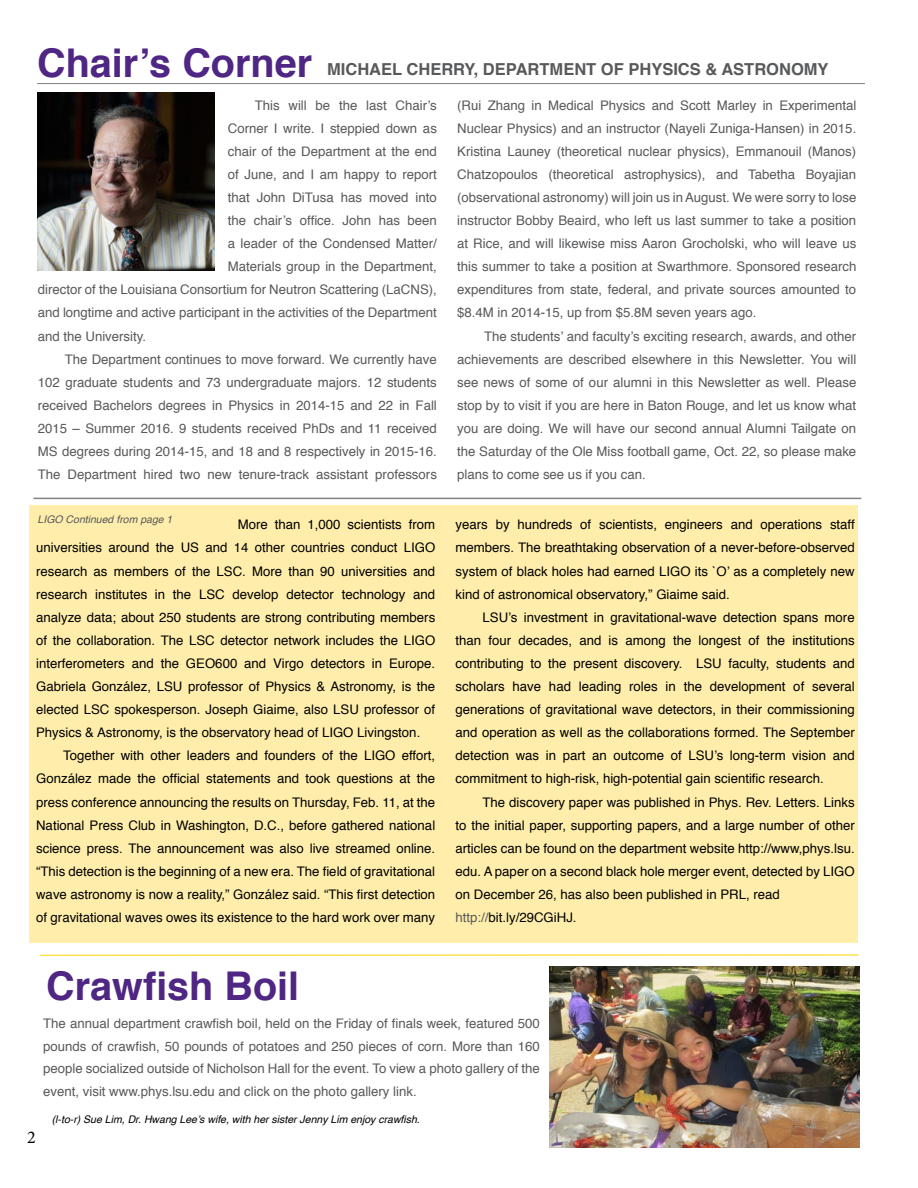
<style>
.page{position:relative;width:918px;height:1188px;background:#fff}
.page>*{position:absolute;margin:0;border:0;box-sizing:border-box;transform-origin:0 0}
.t1{font:700 39.6px "Helvetica";color:#4f2683}
.t2{font:18px "Minion Pro";color:#000}
.t3{font:700 16.5px "Helvetica";color:#58595b}
.t4{font:13.2px/23.1px "Helvetica";color:#000;text-align:justify}
.t5{font:13.2px/23.1px "Helvetica";color:#58595b;text-align:justify}
.t6{font:italic 10.5px "Helvetica";color:#000}
.t7{font:italic 10.5px "Helvetica";color:#58595b}
.s1{color:#58595b}
</style>
<div class="page">
<div style="left:29px;top:505px;width:828px;height:438px;background:#ffeeab"></div>
<hr style="left:37px;top:83px;width:828px;height:1px;background:#808285">
<img style="left:549px;top:966px;width:310px;height:181px">
<hr style="left:40px;top:954px;width:819px;height:2px;background:#ffe14f">
<img style="left:38px;top:92px;width:176px;height:179px">
<hr style="left:33px;top:498px;width:828px;height:1px;background:#808285">
<h1 class="t1" style="left:37px;top:31px;width:277px">CHAIR’S CORNER</h1>
<p class="t3" style="left:327px;top:56px;width:54px">MICHAEL</p>
<p class="t3" style="left:407px;top:56px;width:100px">CHERRY, DEPA</p>
<p class="t3" style="left:528px;top:56px;width:301px">RTMENT OF PHYSICS &amp; ASTRONOMY</p>
<p class="t5" style="left:255px;top:94px;width:184px">This will be the last Chair’s</p>
<p class="t5" style="left:228px;top:117px;width:211px">Corner I write. I steppied down as</p>
<p class="t5" style="left:228px;top:140px;width:211px">chair of the Department at the end</p>
<p class="t5" style="left:228px;top:163px;width:211px">of June, and I am happy to report</p>
<p class="t5" style="left:228px;top:186px;width:211px">that John DiTusa has moved into</p>
<p class="t5" style="left:228px;top:209px;width:211px">the chair’s office. John has been</p>
<p class="t5" style="left:228px;top:232px;width:211px">a leader of the Condensed Matter/</p>
<p class="t5" style="left:228px;top:255px;width:211px">Materials group in the Department,</p>
<p class="t5" style="left:38px;top:279px;width:401px">director of the Louisiana Consortium for Neutron Scattering (LaCNS),</p>
<p class="t5" style="left:38px;top:302px;width:401px">and longtime and active participant in the activities of the Department</p>
<p class="t5" style="left:38px;top:325px;width:110px">and the University.</p>
<p class="t5" style="left:65px;top:348px;width:374px">The Department continues to move forward. We currently have</p>
<p class="t5" style="left:38px;top:371px;width:401px">102 graduate students and 73 undergraduate majors. 12 students</p>
<p class="t5" style="left:38px;top:394px;width:401px">received Bachelors degrees in Physics in 2014-15 and 22 in Fall</p>
<p class="t5" style="left:38px;top:417px;width:401px">2015 – Summer 2016. 9 students received PhDs and 11 received</p>
<p class="t5" style="left:38px;top:440px;width:401px">MS degrees during 2014-15, and 18 and 8 respectively in 2015-16.</p>
<p class="t5" style="left:38px;top:463px;width:401px">The Department hired two new tenure-track assistant professors</p>
<p class="t7" style="left:38px;top:511px;width:136px">LIGO Continued from page 1</p>
<p class="t4" style="left:36px;top:514px;width:401px;text-indent:202px">More than 1,000 scientists from universities around the US and 14 other countries conduct LIGO research as members of the LSC. More than 90 universities and research institutes in the LSC develop detector technology and analyze data; about 250 students are strong contributing members of the collaboration. The LSC detector network includes the LIGO interferometers and the GEO600 and Virgo detectors in Europe.<br>Gabriela González, LSU professor of Physics &amp; Astronomy, is the elected LSC spokesperson. Joseph Giaime, also LSU professor of Physics &amp; Astronomy, is the observatory head of LIGO Livingston.</p>
<p class="t4" style="left:36px;top:745px;width:401px;text-indent:27px">Together with other leaders and founders of the LIGO effort, González made the official statements and took questions at the press conference announcing the results on Thursday, Feb. 11, at the National Press Club in Washington, D.C., before gathered national science press. The announcement was also live streamed online. “This detection is the beginning of a new era. The field of gravitational wave astronomy is now a reality,” González said. “This first detection of gravitational waves owes its existence to the hard work over many</p>
<p class="t5" style="left:457px;top:94px;width:401px">(Rui Zhang in Medical Physics and Scott Marley in Experimental Nuclear Physics) and an instructor (Nayeli Zuniga-Hansen) in 2015.<br>Kristina Launey (theoretical nuclear physics), Emmanouil (Manos)<br>Chatzopoulos (theoretical astrophysics), and Tabetha Boyajian (observational astronomy) will join us in August. We were sorry to lose instructor Bobby Beaird, who left us last summer to take a position at Rice, and will likewise miss Aaron Grocholski, who will leave us this summer to take a position at Swarthmore. Sponsored research expenditures from state, federal, and private sources amounted to $8.4M in 2014-15, up from $5.8M seven years ago.</p>
<p class="t5" style="left:457px;top:325px;width:401px;text-indent:27px">The students’ and faculty’s exciting research, awards, and other achievements are described elsewhere in this Newsletter. You will see news of some of our alumni in this Newsletter as well. Please stop by to visit if you are here in Baton Rouge, and let us know what you are doing. We will have our second annual Alumni Tailgate on the Saturday of the Ole Miss football game, Oct. 22, so please make plans to come see us if you can.</p>
<p class="t4" style="left:456px;top:514px;width:401px">years by hundreds of scientists, engineers and operations staff members. The breathtaking observation of a never-before-observed system of black holes had earned LIGO its `O’ as a completely new kind of astronomical observatory,” Giaime said.</p>
<p class="t4" style="left:456px;top:606px;width:401px;text-indent:27px">LSU’s investment in gravitational-wave detection spans more than four decades, and is among the longest of the institutions contributing to the present discovery. LSU faculty, students and scholars have had leading roles in the development of several generations of gravitational wave detectors, in their commissioning and operation as well as the collaborations formed. The September detection was in part an outcome of LSU’s long-term vision and commitment to high-risk, high-potential gain scientific research.</p>
<p class="t4" style="left:456px;top:791px;width:401px;text-align:left;text-indent:27px">The discovery paper was published in Phys. Rev. Letters. Links to the initial paper, supporting papers, and a large number of other articles can be found on the department website http://www,phys.lsu. edu. A paper on a second black hole merger event, detected by LIGO on December 26, has also been published in PRL, read <span class="s1">http://</span>bit.ly/29CGiHJ.</p>
<h1 class="t1" style="left:46px;top:954px;width:255px">CRAWFISH BOIL</h1>
<p class="t5" style="left:43px;top:1013px;width:498px;line-height:22.5px">The annual department crawfish boil, held on the Friday of finals week, featured 500 pounds of crawfish, 50 pounds of potatoes and 250 pieces of corn. More than 160 people socialized outside of Nicholson Hall for the event. To view a photo gallery of the event, visit www.phys.lsu.edu and click on the photo gallery link.</p>
<h2 class="t2" style="left:27px;top:1125px;width:10px">2</h2>
<p class="t6" style="left:52px;top:1111px;width:370px">(l-to-r) Sue Lim, Dr. Hwang Lee’s wife, with her sister Jenny Lim enjoy crawfish.</p>
</div>
